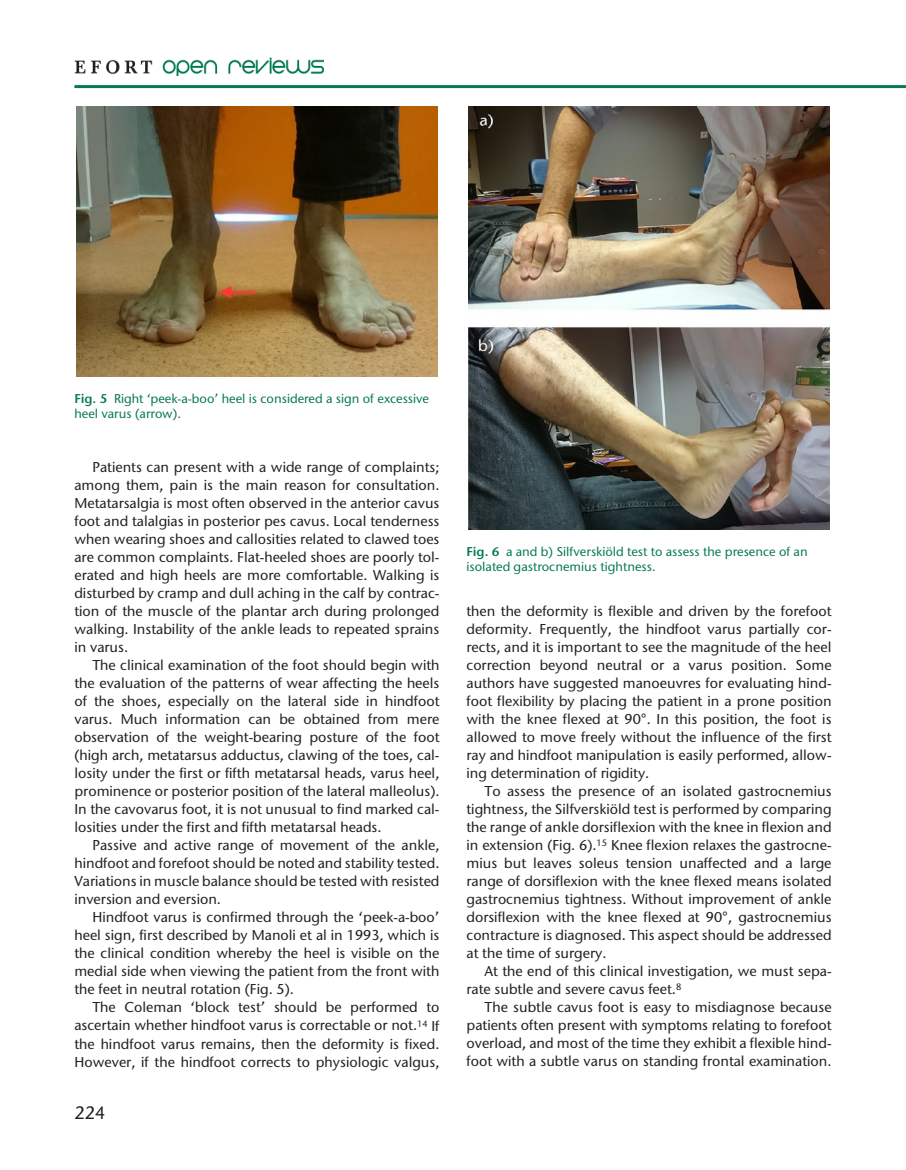
<style>
.page{position:relative;width:906px;height:1170px;background:#fff}
.page>*{position:absolute;margin:0;border:0;box-sizing:border-box;transform-origin:0 0}
.t1{font:500 18px "Stone Sans ITC Pro";color:#231f20}
.t2{font:500 14.25px/18px "Stone Sans ITC Pro";color:#231f20;text-align:justify}
.t3{font:500 12.75px/15px "Stone Sans ITC Pro";color:#077a4e}
.s1{font-weight:600}
</style>
<div class="page">
<img style="left:74px;top:57px;width:250px;height:19px">
<hr style="left:74px;top:85px;width:832px;height:3px;background:#077a4e">
<img style="left:77px;top:106px;width:360px;height:270px">
<img style="left:469px;top:106px;width:360px;height:423px">
<p class="t3" style="left:74px;top:391px;width:356px"><span class="s1">Fig. 5</span> Right ‘peek-a-boo’ heel is considered a sign of excessive heel varus (arrow).</p>
<p class="t2" style="left:74px;top:458px;width:366px;text-indent:18px">Patients can present with a wide range of complaints; among them, pain is the main reason for consultation.<br>Metatarsalgia is most often observed in the anterior cavus foot and talalgias in posterior pes cavus. Local tenderness when wearing shoes and callosities related to clawed toes are common complaints. Flat-heeled shoes are poorly tol&shy;erated and high heels are more comfortable. Walking is disturbed by cramp and dull aching in the calf by contrac&shy;tion of the muscle of the plantar arch during prolonged walking. Instability of the ankle leads to repeated sprains in varus.</p>
<p class="t2" style="left:74px;top:656px;width:366px;text-indent:18px">The clinical examination of the foot should begin with the evaluation of the patterns of wear affecting the heels of the shoes, especially on the lateral side in hindfoot varus. Much information can be obtained from mere observation of the weight-bearing posture of the foot (high arch, metatarsus adductus, clawing of the toes, cal&shy;losity under the first or fifth metatarsal heads, varus heel, prominence or posterior position of the lateral malleolus).<br>In the cavovarus foot, it is not unusual to find marked cal&shy;losities under the first and fifth metatarsal heads.</p>
<p class="t2" style="left:74px;top:836px;width:366px;text-indent:18px">Passive and active range of movement of the ankle, hindfoot and forefoot should be noted and stability tested.<br>Variations in muscle balance should be tested with resisted inversion and eversion.</p>
<p class="t2" style="left:74px;top:908px;width:366px;text-indent:18px">Hindfoot varus is confirmed through the ‘peek-a-boo’ heel sign, first described by Manoli et al in 1993, which is the clinical condition whereby the heel is visible on the medial side when viewing the patient from the front with the feet in neutral rotation (Fig. 5).</p>
<p class="t2" style="left:74px;top:998px;width:366px;text-indent:18px">The Coleman ‘block test’ should be performed to ascertain whether hindfoot varus is correctable or not.<sup>14</sup> If the hindfoot varus remains, then the deformity is fixed.<br>However, if the hindfoot corrects to physiologic valgus,</p>
<p class="t1" style="left:74px;top:1101px;width:32px">224</p>
<p class="t3" style="left:466px;top:544px;width:343px"><span class="s1">Fig. 6</span> a and b) Silfverskiöld test to assess the presence of an isolated gastrocnemius tightness.</p>
<p class="t2" style="left:466px;top:601px;width:366px">then the deformity is flexible and driven by the forefoot deformity. Frequently, the hindfoot varus partially cor&shy;rects, and it is important to see the magnitude of the heel correction beyond neutral or a varus position. Some authors have suggested manoeuvres for evaluating hind&shy;foot flexibility by placing the patient in a prone position with the knee flexed at 90°. In this position, the foot is allowed to move freely without the influence of the first ray and hindfoot manipulation is easily performed, allow&shy;ing determination of rigidity.</p>
<p class="t2" style="left:466px;top:781px;width:366px;text-indent:18px">To assess the presence of an isolated gastrocnemius tightness, the Silfverskiöld test is performed by comparing the range of ankle dorsiflexion with the knee in flexion and in extension (Fig. 6).<sup>15</sup> Knee flexion relaxes the gastrocne&shy;mius but leaves soleus tension unaffected and a large range of dorsiflexion with the knee flexed means isolated gastrocnemius tightness. Without improvement of ankle dorsiflexion with the knee flexed at 90°, gastrocnemius contracture is diagnosed. This aspect should be addressed at the time of surgery.</p>
<p class="t2" style="left:466px;top:961px;width:366px;text-indent:18px">At the end of this clinical investigation, we must sepa&shy;rate subtle and severe cavus feet.<sup>8</sup></p>
<p class="t2" style="left:466px;top:997px;width:366px;text-indent:18px">The subtle cavus foot is easy to misdiagnose because patients often present with symptoms relating to forefoot overload, and most of the time they exhibit a flexible hind&shy;foot with a subtle varus on standing frontal examination.</p>
</div>
